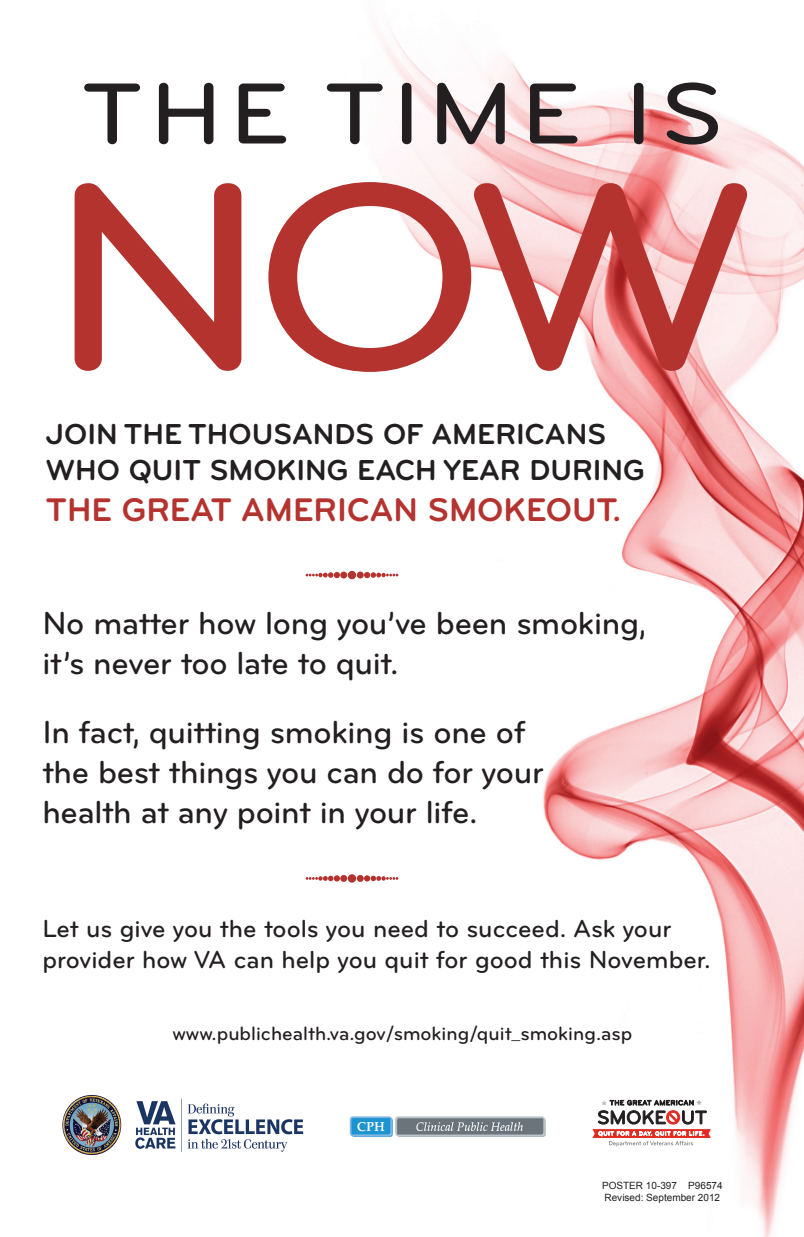
<style>
.page{position:relative;width:804px;height:1237px;background:#fff}
.page>*{position:absolute;margin:0;border:0;box-sizing:border-box;transform-origin:0 0}
.t1{font:500 275px "Bryant";color:#b4332f;scale:1.09 1}
.t2{font:500 90px "Bryant";letter-spacing:.075em;color:#231f20;scale:1.1 1}
.t3{font:700 34px "Bryant";color:#b4332f}
.t4{font:500 33px/39.6px "Bryant";letter-spacing:-.01em;color:#231f20}
.t5{font:700 30px/36px "Bryant";color:#231f20}
.t6{font:500 25.5px/30.6px "Bryant";color:#231f20}
.t7{font:500 20px "Bryant";color:#231f20}
.t8{font:10px/12px "Arial";color:#231f20}
.s1{font-style:inherit}
</style>
<div class="page">
<img style="left:305px;top:36px;width:499px;height:1200px">
<div style="left:348px;top:874px;width:8px;height:8px;background:#b4332f;border-radius:50%"></div>
<svg style="left:357px;top:874px;width:7px;height:7px"></svg>
<svg style="left:364px;top:875px;width:34px;height:6px"></svg>
<div style="left:340px;top:874px;width:7px;height:7px;background:#b4332f;border-radius:50%"></div>
<svg style="left:306px;top:875px;width:34px;height:6px"></svg>
<div style="left:348px;top:571px;width:8px;height:8px;background:#b4332f;border-radius:50%"></div>
<div style="left:357px;top:571px;width:7px;height:7px;background:#b4332f;border-radius:50%"></div>
<svg style="left:364px;top:572px;width:34px;height:6px"></svg>
<div style="left:340px;top:571px;width:7px;height:7px;background:#b4332f;border-radius:50%"></div>
<svg style="left:306px;top:572px;width:34px;height:6px"></svg>
<img style="left:349px;top:1115px;width:198px;height:22px">
<img style="left:62px;top:1095px;width:242px;height:60px">
<svg style="left:592px;top:1099px;width:119px;height:47px"></svg>
<h2 class="t2" style="left:82px;top:58px;width:584px">THE TIME IS</h2>
<h1 class="t1" style="left:48px;top:109px;width:652px">NOW</h1>
<p class="t5" style="left:46px;top:416px;width:600px">JOIN THE THOUSANDS OF AMERICANS<br>WHO QUIT SMOKING EACH YEAR DURING</p>
<p class="t3" style="left:46px;top:488px;width:577px">THE GREAT AMERICAN SMOKEOUT.</p>
<p class="t4" style="left:42px;top:603px;width:605px">No matter how long you’ve been smoking, it’s never too late to quit.</p>
<p class="t4" style="left:42px;top:712px;width:503px">In fact, quitting smoking is one of the best things you can do for your health at any point in your life.</p>
<p class="t6" style="left:42px;top:913px;width:670px">Let us give you the tools you need to succeed. Ask your provider how VA can help you quit for good this November.</p>
<p class="t7" style="left:172px;top:1021px;width:461px">www.publichealth.va.gov/smoking/quit_smoking.asp</p>
<p class="t8" style="left:602px;top:1179px;width:122px">POSTER 10-3<span class="s1">97</span> P96<span class="s1">574<br></span>Revised: September 2012</p>
</div>
